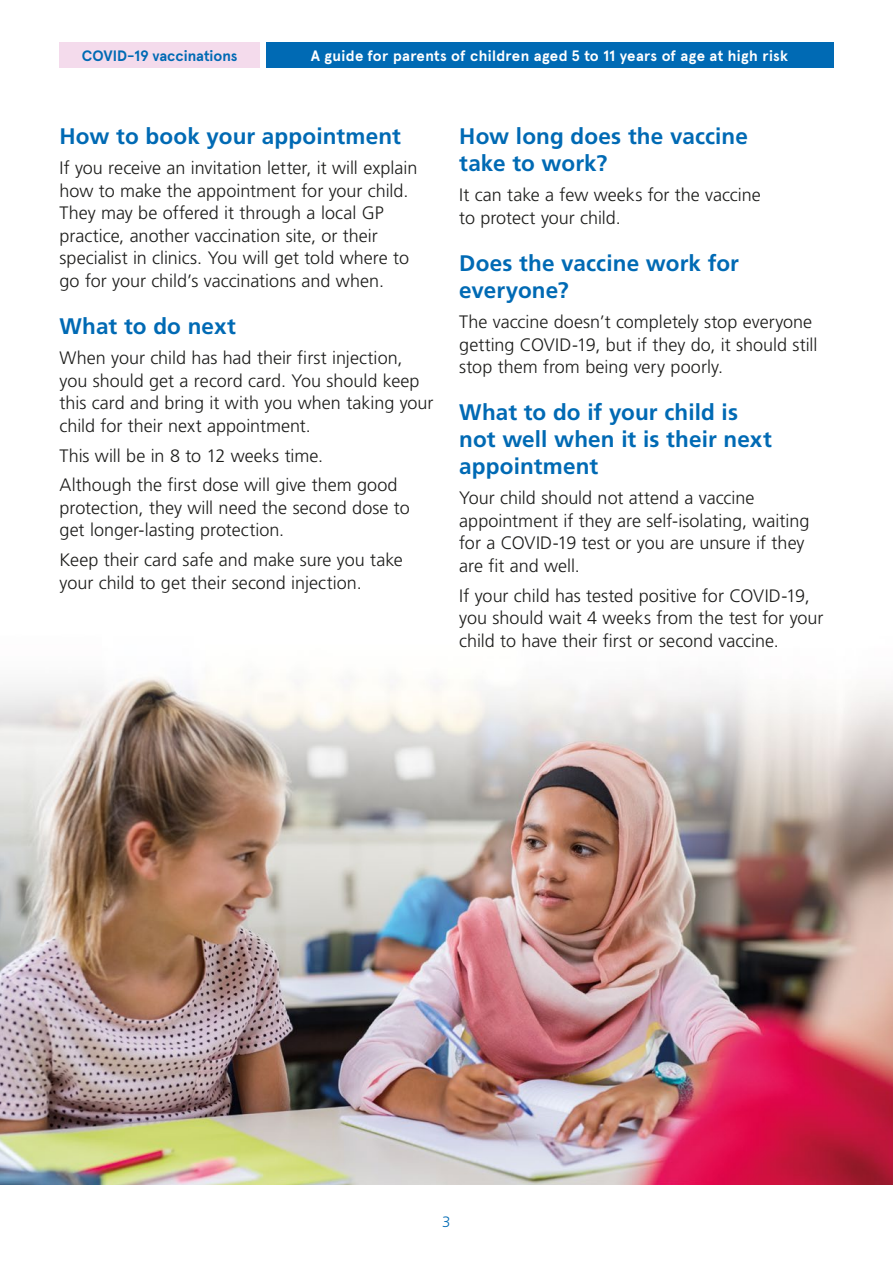
<style>
.page{position:relative;width:893px;height:1263px;background:#fff}
.page>*{position:absolute;margin:0;border:0;box-sizing:border-box;transform-origin:0 0}
.t1{font:700 22.5px/27px "Frutiger LT Pro";letter-spacing:.005em;color:#006ab4}
.Body{font:300 18px/22.5px "Frutiger LT Pro";color:#1d1d1b}
.t2{font:700 15px "Apercu Pro";letter-spacing:.02em;color:#fff}
.t3{font:700 15px "Apercu Pro";color:#006ab4}
.t4{font:300 15px "Frutiger LT Pro";color:#006ab4}
</style>
<div class="page">
<div style="left:60px;top:43px;width:200px;height:25px;background:#f4dbec"></div>
<div style="left:266px;top:43px;width:567px;height:25px;background:#006ab4"></div>
<img style="left:0;top:677px;width:893px;height:507px">
<p class="t3" style="left:82px;top:44px;width:157px">COVID-19 vaccinations</p>
<p class="t2" style="left:311px;top:44px;width:479px">A guide for parents of children aged 5 to 11 years of age at high risk</p>
<p class="t1" style="left:60px;top:123px;width:343px">How to book your appointment</p>
<p class="Body" style="left:60px;top:157px;width:359px">If you receive an invitation letter, it will explain how to make the appointment for your child.<br>They may be offered it through a local GP practice, another vaccination site, or their specialist in clinics. You will get told where to go for your child’s vaccinations and when.</p>
<p class="t1" style="left:60px;top:313px;width:178px">What to do next</p>
<p class="Body" style="left:60px;top:347px;width:376px">When your child has had their first injection, you should get a record card. You should keep this card and bring it with you when taking your child for their next appointment.</p>
<p class="Body" style="left:60px;top:444px;width:265px">This will be in 8 to 12 weeks time.</p>
<p class="Body" style="left:60px;top:474px;width:352px">Although the first dose will give them good protection, they will need the second dose to get longer-lasting protection.</p>
<p class="Body" style="left:60px;top:549px;width:345px">Keep their card safe and make sure you take your child to get their second injection.</p>
<p class="t1" style="left:459px;top:123px;width:290px">How long does the vaccine take to work?</p>
<p class="Body" style="left:459px;top:184px;width:303px">It can take a few weeks for the vaccine to protect your child.</p>
<p class="t1" style="left:459px;top:250px;width:281px">Does the vaccine work for everyone?</p>
<p class="Body" style="left:459px;top:311px;width:360px">The vaccine doesn’t completely stop everyone getting COVID-19, but if they do, it should still stop them from being very poorly.</p>
<p class="t1" style="left:459px;top:399px;width:314px">What to do if your child is not well when it is their next appointment</p>
<p class="Body" style="left:459px;top:487px;width:352px">Your child should not attend a vaccine appointment if they are self-isolating, waiting for a COVID-19 test or you are unsure if they are fit and well.</p>
<p class="Body" style="left:459px;top:584px;width:366px">If your child has tested positive for COVID-19, you should wait 4 weeks from the test for your child to have their first or second vaccine.</p>
<p class="t4" style="left:442px;top:1213px;width:10px">3</p>
</div>
